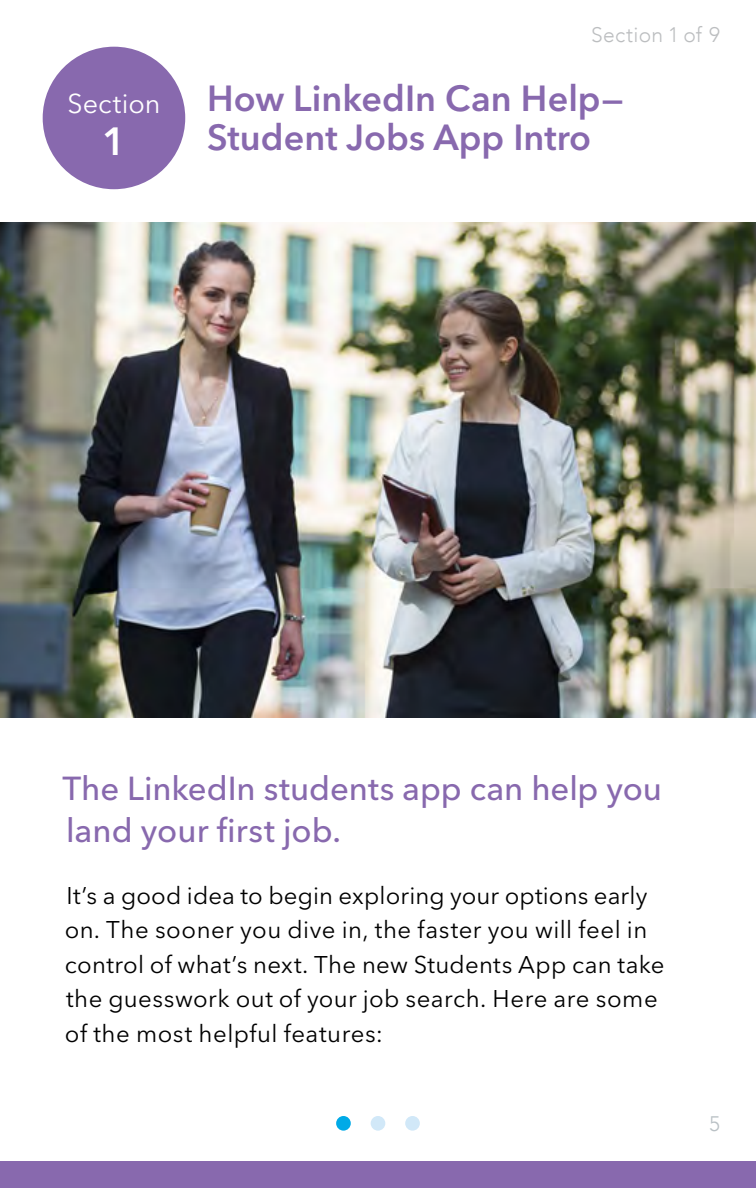
<style>
.page{position:relative;width:756px;height:1188px;background:#fff}
.page>*{position:absolute;margin:0;border:0;box-sizing:border-box;transform-origin:0 0}
.t1{font:600 39px "Avenir Next LT Pro";color:#fff}
.t2{font:600 36px/39px "Avenir Next LT Pro";color:#8869ae}
.t3{font:500 33px/42px "Avenir Next LT Pro";letter-spacing:-.005em;color:#8869ae}
.t4{font:27px "Avenir Next LT Pro";letter-spacing:.005em;color:#fff}
.t5{font:24px/34.5px "Avenir Next LT Pro";letter-spacing:.015em;color:#000}
.t6{font:300 21px "Avenir";letter-spacing:.015em;color:#bcbec0}
.t7{font:300 21px "Avenir";color:#bac1c5}
</style>
<div class="page">
<img style="left:0;top:222px;width:756px;height:495px">
<div style="left:0;top:1161px;width:756px;height:27px;background:#8869ae"></div>
<div style="left:43px;top:47px;width:142px;height:142px;background:#8869ae;border-radius:50%"></div>
<div style="left:336px;top:1116px;width:15px;height:15px;background:#00aae7;border-radius:50%"></div>
<div style="left:371px;top:1116px;width:14px;height:15px;background:#d1e8f8;border-radius:50%"></div>
<div style="left:405px;top:1116px;width:15px;height:15px;background:#d1e8f8;border-radius:50%"></div>
<p class="t4" style="left:67px;top:88px;width:95px">Section</p>
<h1 class="t1" style="left:102px;top:118px;width:25px">1</h1>
<p class="t6" style="left:591px;top:23px;width:130px">Section 1 of 9</p>
<h2 class="t2" style="left:207px;top:79px;width:418px">How LinkedIn Can Help—<br>Student Jobs App Intro</h2>
<h3 class="t3" style="left:62px;top:768px;width:601px">The LinkedIn students app can help you land your first job.</h3>
<p class="t5" style="left:65px;top:878px;width:601px">It’s a good idea to begin exploring your options early on. The sooner you dive in, the faster you will feel in control of what’s next. The new Students App can take the guesswork out of your job search. Here are some of the most helpful features:</p>
<p class="t7" style="left:709px;top:1111px;width:12px">5</p>
</div>
